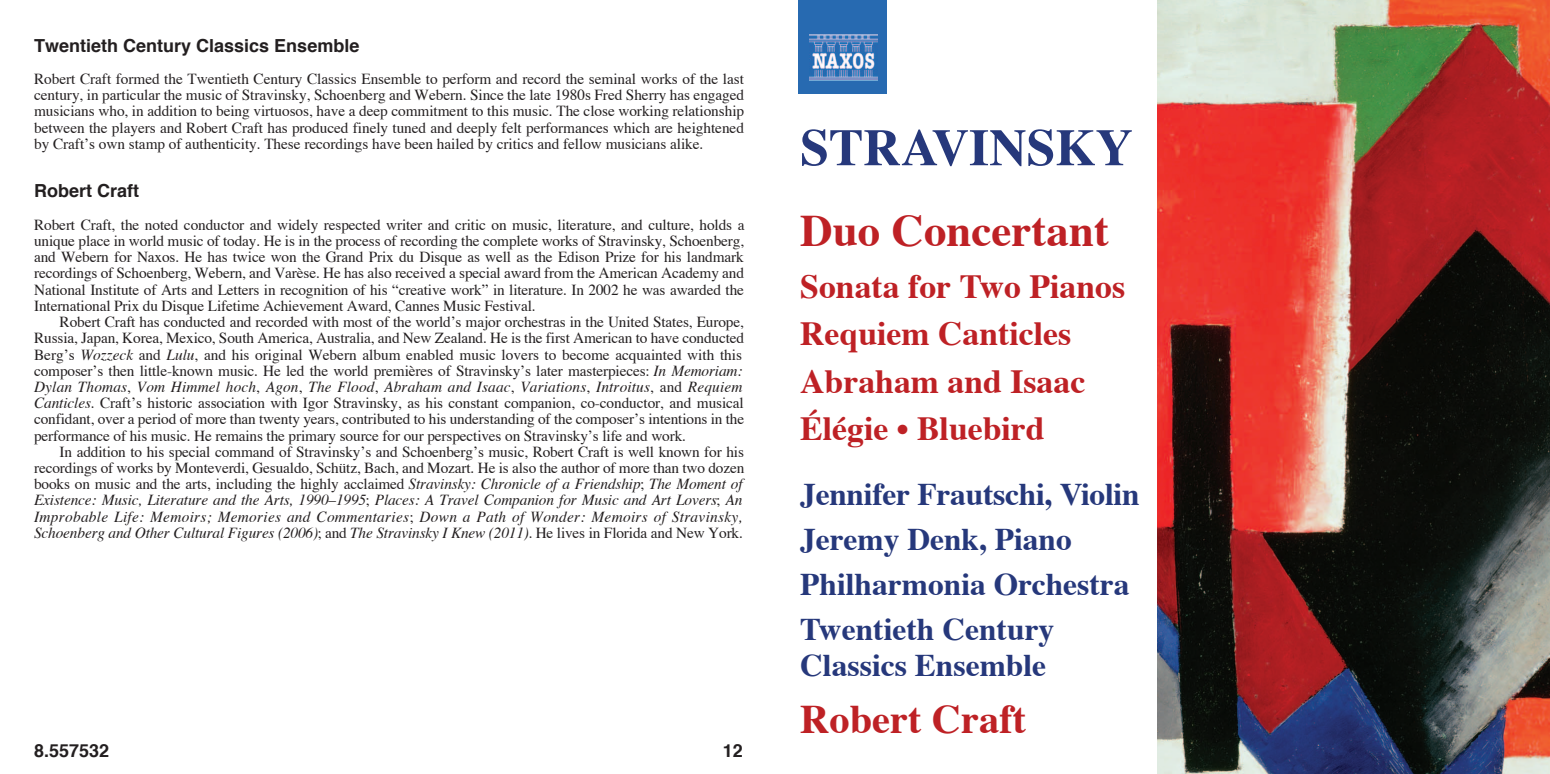
<style>
.page{position:relative;width:1550px;height:774px;background:#fff}
.page>*{position:absolute;margin:0;border:0;box-sizing:border-box;transform-origin:0 0}
.t1{font:700 51.75px "Times";color:#26387b}
.t2{font:700 45px "Times";color:#be2125}
.t3{font:700 40.5px "Times";color:#be2125}
.t4{font:700 33.75px/47.2px "Times";color:#be2125}
.t5{font:700 31.5px/45px "Times";color:#26387b}
.t6{font:700 18px "Helvetica";color:#231f20}
.t7{font:15.3px/16.2px "Times";letter-spacing:-.01em;color:#231f20;text-align:justify}
.t8{font:italic 15.3px/16.2px "Times";letter-spacing:-.01em;color:#231f20}
.s1{font-style:italic}
.s2{font-style:normal}
</style>
<div class="page">
<svg style="left:798px;top:0;width:751px;height:774px"></svg>
<p class="t6" style="left:34px;top:38px;width:327px">Twentieth Century Classics Ensemble</p>
<p class="t7" style="left:34px;top:72px;width:711px">Robert Craft formed the Twentieth Century Classics Ensemble to perform and record the seminal works of the last century, in particular the music of Stravinsky, Schoenberg and Webern. Since the late 1980s Fred Sherry has engaged musicians who, in addition to being virtuosos, have a deep commitment to this music. The close working relationship between the players and Robert Craft has produced finely tuned and deeply felt performances which are heightened by Craft’s own stamp of authenticity. These recordings have been hailed by critics and fellow musicians alike.</p>
<p class="t6" style="left:34px;top:183px;width:106px">Robert Craft</p>
<p class="t7" style="left:34px;top:218px;width:712px">Robert Craft, the noted conductor and widely respected writer and critic on music, literature, and culture, holds a unique place in world music of today. He is in the process of recording the complete works of Stravinsky, Schoenberg, and Webern for Naxos. He has twice won the Grand Prix du Disque as well as the Edison Prize for his landmark recordings of Schoenberg, Webern, and Varèse. He has also received a special award from the American Academy and National Institute of Arts and Letters in recognition of his “creative work” in literature. In 2002 he was awarded the International Prix du Disque Lifetime Achievement Award, Cannes Music Festival.</p>
<p class="t7" style="left:34px;top:315px;width:711px;text-align:left;text-indent:26px">Robert Craft has conducted and recorded with most of the world’s major orchestras in the United States, Europe, Russia, Japan, Korea, Mexico, South America, Australia, and New Zealand. He is the first American to have conducted Berg’s <span class="s1">Wozzeck</span> and <span class="s1">Lulu</span>, and his original Webern album enabled music lovers to become acquainted with this composer’s then little-known music. He led the world premières of Stravinsky’s later masterpieces: <span class="s1">In Memoriam:<br>Dylan Thomas</span>, <span class="s1">Vom Himmel hoch</span>, <span class="s1">Agon</span>, <span class="s1">The Flood</span>, <span class="s1">Abraham and Isaac</span>, <span class="s1">Variations</span>, <span class="s1">Introitus</span>, and <span class="s1">Requiem Canticles</span>. Craft’s historic association with Igor Stravinsky, as his constant companion, co-conductor, and musical confidant, over a period of more than twenty years, contributed to his understanding of the composer’s intentions in the performance of his music. He remains the primary source for our perspectives on Stravinsky’s life and work.</p>
<p class="t8" style="left:34px;top:445px;width:711px;text-indent:26px"><span class="s2">In addition to his special command of Stravinsky’s and Schoenberg’s music, Robert Craft is well known for his recordings of works by Monteverdi, Gesualdo, Schütz, Bach, and Mozart. He is also the author of more than two dozen books on music and the arts, including the highly acclaimed</span> Stravinsky: Chronicle of a Friendship<span class="s2">;</span> The Moment of Existence: Music, Literature and the Arts, 1990–1995<span class="s2">;</span> Places: A Travel Companion for Music and Art Lovers<span class="s2">;</span> An Improbable Life: Memoirs; Memories and Commentaries<span class="s2">;</span> Down a Path of Wonder: Memoirs of Stravinsky, Schoenberg and Other Cultural Figures (2006)<span class="s2">; and</span> The Stravinsky I Knew (2011). <span class="s2">He lives in Florida and New York.</span></p>
<p class="t6" style="left:34px;top:742px;width:77px">8.557532</p>
<p class="t6" style="left:722px;top:742px;width:22px">12</p>
<h1 class="t1" style="left:800px;top:126px;width:334px">STRAVINSKY</h1>
<h2 class="t2" style="left:800px;top:212px;width:310px">Duo Concertant</h2>
<h3 class="t4" style="left:800px;top:266px;width:326px">Sonata for Two Pianos<br>Requiem Canticles<br>Abraham and Isaac<br>Élégie • Bluebird</h3>
<h3 class="t5" style="left:800px;top:474px;width:341px">Jennifer Frautschi, Violin<br>Jeremy Denk, Piano<br>Philharmonia Orchestra<br>Twentieth Century</h3>
<h3 class="t5" style="left:800px;top:646px;width:247px">Classics Ensemble</h3>
<h3 class="t3" style="left:800px;top:702px;width:228px">Robert Craft</h3>
</div>
